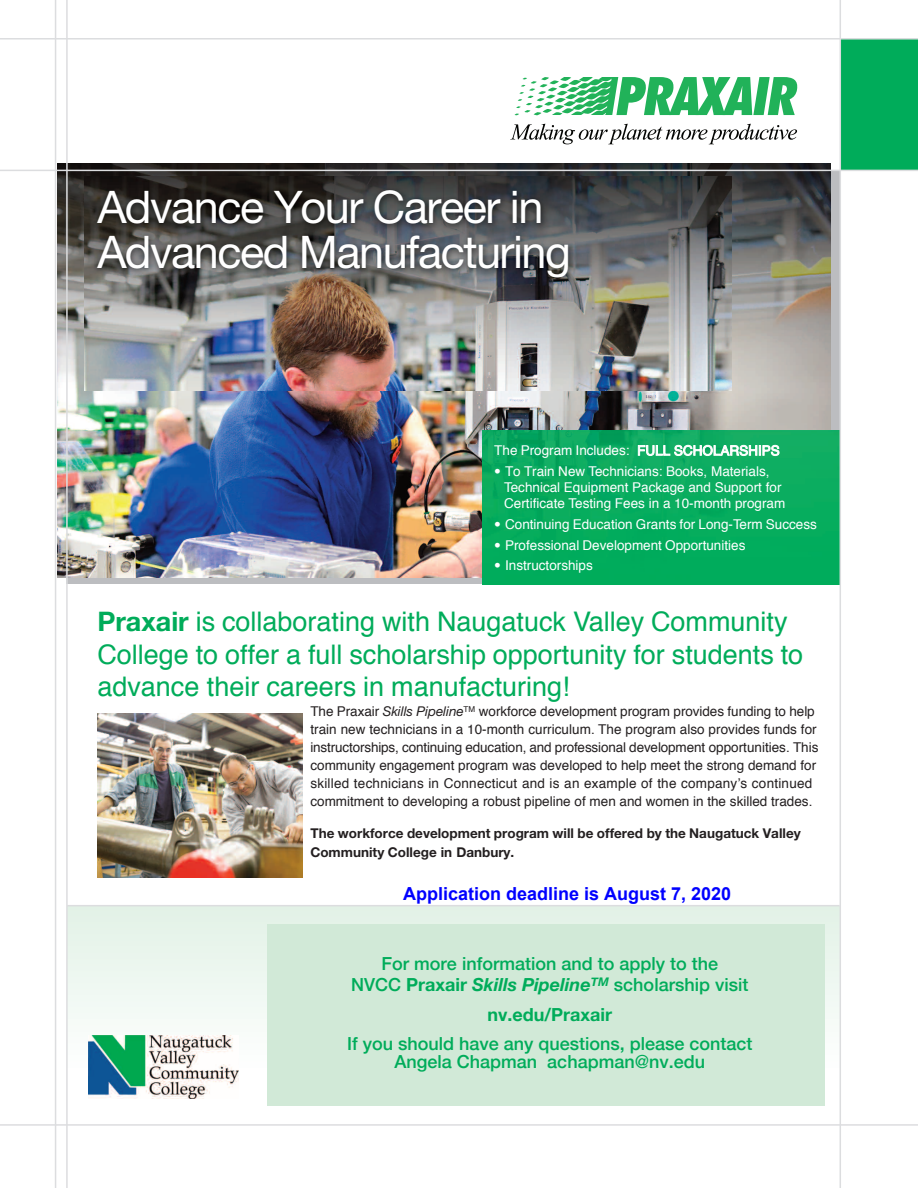
<style>
.page{position:relative;width:918px;height:1188px;background:#fff}
.page>*{position:absolute;margin:0;border:0;box-sizing:border-box;transform-origin:0 0}
.t1{font:45px/45px "Helvetica Neue LT Std";letter-spacing:-.035em;color:#fff}
.t2{font:27px/32.8px "Helvetica";color:#00ac5a}
.t3{font:500 18px/21.6px "Helvetica Neue";color:#00ac5a;text-align:center}
.t4{font:700 18px "Arial";color:#00f}
.t5{font:700 18px "Helvetica Neue";color:#00ac5a}
.t6{font:13.5px/18px "Helvetica";color:#231f20}
.t7{font:13.5px/16.4px "Helvetica";color:#fff}
.t8{font:700 13.5px/18.8px "Helvetica Neue LT Std";color:#231f20}
.s1{font-family:"Helvetica Neue";font-weight:500}
.s2{font-family:"Helvetica Neue LT Std";font-weight:700}
.s3{font-family:"Helvetica Neue";font-style:italic}
.s4{font-weight:700}
.s5{font-weight:700;font-style:italic}
</style>
<div class="page">
<img style="left:57px;top:164px;width:774px;height:413px">
<div style="left:67px;top:906px;width:773px;height:162px;background:linear-gradient(to bottom,#e1f1e5,#fdfefe)"></div>
<div style="left:840px;top:39px;width:78px;height:131px;background:#00ac5a"></div>
<svg style="left:515px;top:77px;width:282px;height:39px"></svg>
<svg style="left:510px;top:124px;width:287px;height:20px"></svg>
<hr style="left:0;top:38px;width:918px;height:2px;background:#dcdddf">
<img style="left:85px;top:176px;width:646px;height:215px">
<img style="left:482px;top:430px;width:358px;height:154px">
<hr style="left:67px;top:905px;width:773px;height:1px;background:#dcdddf">
<div style="left:267px;top:925px;width:558px;height:181px;background:#d1e9d7"></div>
<img style="left:97px;top:713px;width:206px;height:165px">
<img style="left:89px;top:1036px;width:150px;height:62px">
<hr style="left:0;top:1124px;width:918px;height:2px;background:#dcdddf">
<hr style="left:840px;top:0;width:1px;height:1188px;background:#dcdddf">
<hr style="left:0;top:170px;width:918px;height:1px;background:#dcdddf">
<hr style="left:66px;top:0;width:2px;height:1188px;background:#dcdddf">
<hr style="left:55px;top:0;width:1px;height:1188px;background:#dcdddf">
<h1 class="t1" style="left:97px;top:189px;width:475px">Advance Your Career in<br>Advanced Manufacturing</h1>
<p class="t7" style="left:494px;top:443px;width:287px">The Program Includes: FULL SCHOLARSHIPS</p>
<p class="t7" style="left:504px;top:463px;width:283px;text-indent:-10px"><span class="s1">•</span> To Train New Technicians: Books, Materials,<br>Technical Equipment Package and Support for<br>Certificate Testing Fees in a 10-month program</p>
<p class="t7" style="left:494px;top:517px;width:324px"><span class="s1">•</span> Continuing Education Grants for Long-Term Success</p>
<p class="t7" style="left:494px;top:538px;width:253px"><span class="s1">•</span> Professional Development Opportunities</p>
<p class="t7" style="left:494px;top:559px;width:100px"><span class="s1">•</span> Instructorships</p>
<h2 class="t2" style="left:97px;top:607px;width:707px"><span class="s2">Praxair</span> is collaborating with Naugatuck Valley Community<br>College to offer a full scholarship opportunity for students to advance their careers in manufacturing!</h2>
<p class="t6" style="left:310px;top:703px;width:510px">The Praxair <span class="s3">Skills Pipeline</span><sup>TM</sup> workforce development program provides funding to help train new technicians in a 10-month curriculum. The program also provides funds for instructorships, continuing education, and professional development opportunities. This community engagement program was developed to help meet the strong demand for skilled technicians in Connecticut and is an example of the company’s continued commitment to developing a robust pipeline of men and women in the skilled trades.</p>
<p class="t8" style="left:310px;top:825px;width:492px">The workforce development program will be offered by the Naugatuck Valley<br>Community College in Danbury.</p>
<h3 class="t4" style="left:403px;top:882px;width:330px">Application deadline is August 7, 2020</h3>
<h3 class="t3" style="left:351px;top:951px;width:399px">For more information and to apply to the<br>NVCC <span class="s4">Praxair</span> <span class="s5">Skills Pipeline</span><sup>TM</sup> scholarship visit</h3>
<h3 class="t5" style="left:488px;top:1000px;width:126px">nv.edu/Praxair</h3>
<h3 class="t3" style="left:347px;top:1033px;width:407px;line-height:18px">If you should have any questions, please contact<br>Angela Chapman achapman@nv.edu</h3>
</div>
